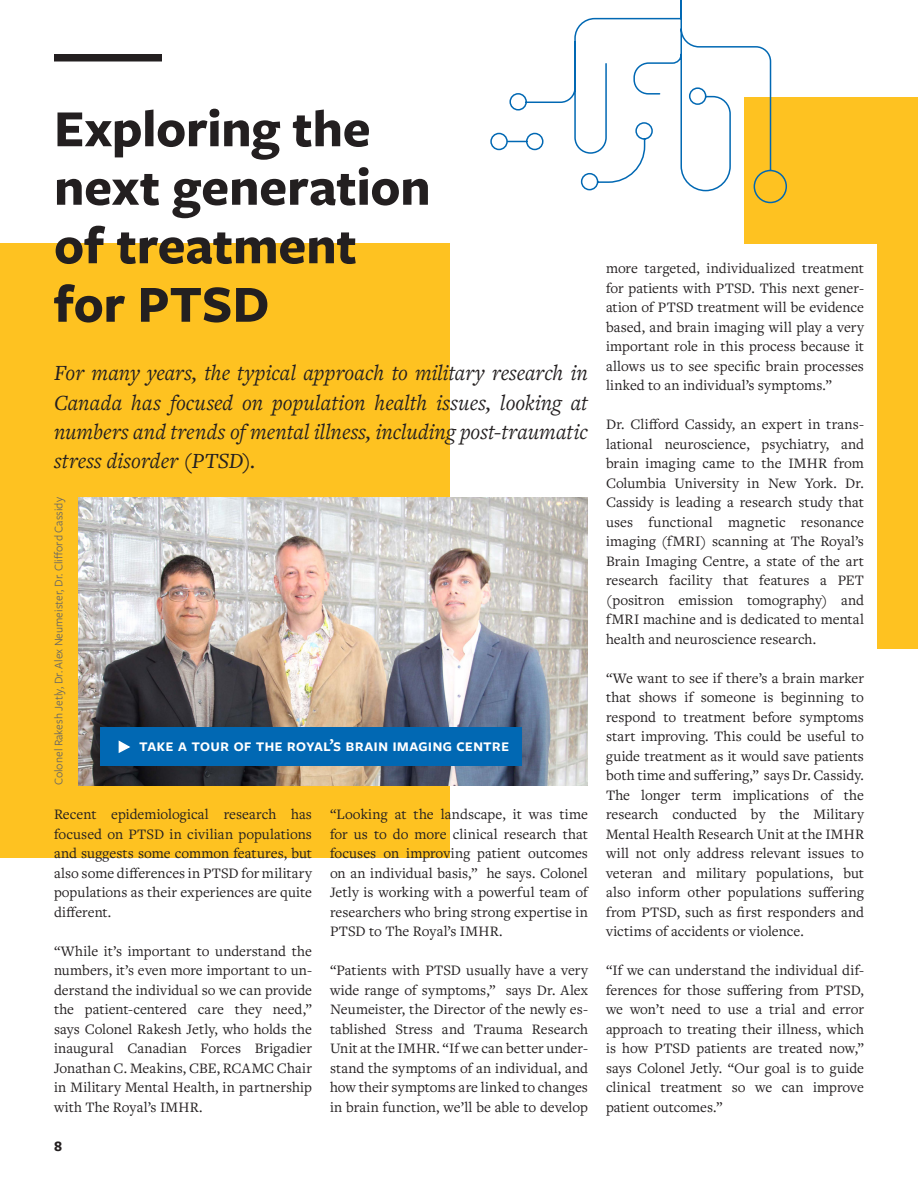
<style>
.page{position:relative;width:918px;height:1188px;background:#fff}
.page>*{position:absolute;margin:0;border:0;box-sizing:border-box;transform-origin:0 0}
.Headline_1{font:700 54px "Freight Sans Pro";letter-spacing:-.005em;color:#231f20}
.Introduction{font:italic 22.5px/29.2px "Freight Text Pro";letter-spacing:.005em;color:#231f20;text-align:justify}
.Introducing_XY{font:600 18px "Freight Sans Pro";letter-spacing:-.005em;color:#fff}
.Body_Copy{font:15px/19.5px "Freight Text Pro";letter-spacing:.005em;color:#231f20;text-align:justify}
.t1{font:700 15px "Freight Sans Pro";color:#231f20}
.Caption___Photo_Cred{font:12px "Freight Sans Pro";color:#636366}
</style>
<div class="page">
<div style="left:744px;top:98px;width:174px;height:551px;background:#fec221"></div>
<div style="left:0;top:244px;width:450px;height:614px;background:#fec221"></div>
<img style="left:79px;top:497px;width:509px;height:288px">
<div style="left:54px;top:54px;width:108px;height:8px;background:#231f20"></div>
<svg style="left:509px;top:0;width:279px;height:204px"></svg>
<svg style="left:490px;top:132px;width:54px;height:19px"></svg>
<div style="left:597px;top:244px;width:280px;height:478px;background:#fff"></div>
<div style="left:101px;top:727px;width:421px;height:39px;background:#0168b3"></div>
<svg style="left:118px;top:740px;width:12px;height:13px"></svg>
<p class="Headline_1" style="left:54px;top:91px;width:318px">Exploring the</p>
<p class="Headline_1" style="left:54px;top:150px;width:378px">next generation</p>
<p class="Headline_1" style="left:54px;top:208px;width:304px">of treatment</p>
<p class="Headline_1" style="left:54px;top:267px;width:217px">for PTSD</p>
<p class="Introduction" style="left:54px;top:358px;width:536px">For many years, the typical approach to military research in Canada has focused on population health issues, looking at numbers and trends of mental illness, including post-traumatic stress disorder (PTSD).</p>
<p class="Caption___Photo_Cred" style="left:51px;top:785px;width:290px;rotate:-90deg">Colonel Rakesh Jetly, Dr. Alex Neumeister, Dr. Clifford Cassidy</p>
<p class="Body_Copy" style="left:330px;top:804px;width:260px">“Looking at the landscape, it was time for us to do more clinical research that focuses on improving patient outcomes on an individual basis,” he says. Colonel Jetly is working with a powerful team of researchers who bring strong expertise in PTSD to The Royal’s IMHR.</p>
<p class="Body_Copy" style="left:330px;top:960px;width:260px">“Patients with PTSD usually have a very wide range of symptoms,” says Dr. Alex Neumeister, the Director of the newly es&shy;tablished Stress and Trauma Research Unit at the IMHR. “If we can better under&shy;stand the symptoms of an individual, and how their symptoms are linked to changes in brain function, we’ll be able to develop</p>
<p class="Introducing_XY" style="left:139px;top:733px;width:372px">take a tour of the royal’s brain imaging centre</p>
<p class="Body_Copy" style="left:54px;top:804px;width:260px">Recent epidemiological research has focused on PTSD in civilian populations and suggests some common features, but also some differences in PTSD for military populations as their experiences are quite different.</p>
<p class="Body_Copy" style="left:54px;top:940px;width:260px">“While it’s important to understand the numbers, it’s even more important to un&shy;derstand the individual so we can provide the patient-centered care they need,” says Colonel Rakesh Jetly, who holds the inaugural Canadian Forces Brigadier Jonathan C. Meakins, CBE, RCAMC Chair in Military Mental Health, in partnership with The Royal’s IMHR.</p>
<p class="t1" style="left:54px;top:1136px;width:10px">8</p>
<p class="Body_Copy" style="left:606px;top:258px;width:260px">more targeted, individualized treatment for patients with PTSD. This next gener&shy;ation of PTSD treatment will be evidence based, and brain imaging will play a very important role in this process because it allows us to see specific brain processes linked to an individual’s symptoms.”</p>
<p class="Body_Copy" style="left:606px;top:414px;width:260px">Dr. Clifford Cassidy, an expert in trans&shy;lational neuroscience, psychiatry, and brain imaging came to the IMHR from Columbia University in New York. Dr.<br>Cassidy is leading a research study that uses functional magnetic resonance imaging (fMRI) scanning at The Royal’s Brain Imaging Centre, a state of the art research facility that features a PET (positron emission tomography) and fMRI machine and is dedicated to mental health and neuroscience research.</p>
<p class="Body_Copy" style="left:606px;top:667px;width:260px">“We want to see if there’s a brain marker that shows if someone is beginning to respond to treatment before symptoms start improving. This could be useful to guide treatment as it would save patients both time and suffering,” says Dr. Cassidy.</p>
<p class="Body_Copy" style="left:606px;top:784px;width:260px">The longer term implications of the research conducted by the Military Mental Health Research Unit at the IMHR will not only address relevant issues to veteran and military populations, but also inform other populations suffering from PTSD, such as first responders and victims of accidents or violence.</p>
<p class="Body_Copy" style="left:606px;top:960px;width:260px">“If we can understand the individual dif&shy;ferences for those suffering from PTSD, we won’t need to use a trial and error approach to treating their illness, which is how PTSD patients are treated now,” says Colonel Jetly. “Our goal is to guide clinical treatment so we can improve patient outcomes.”</p>
</div>
